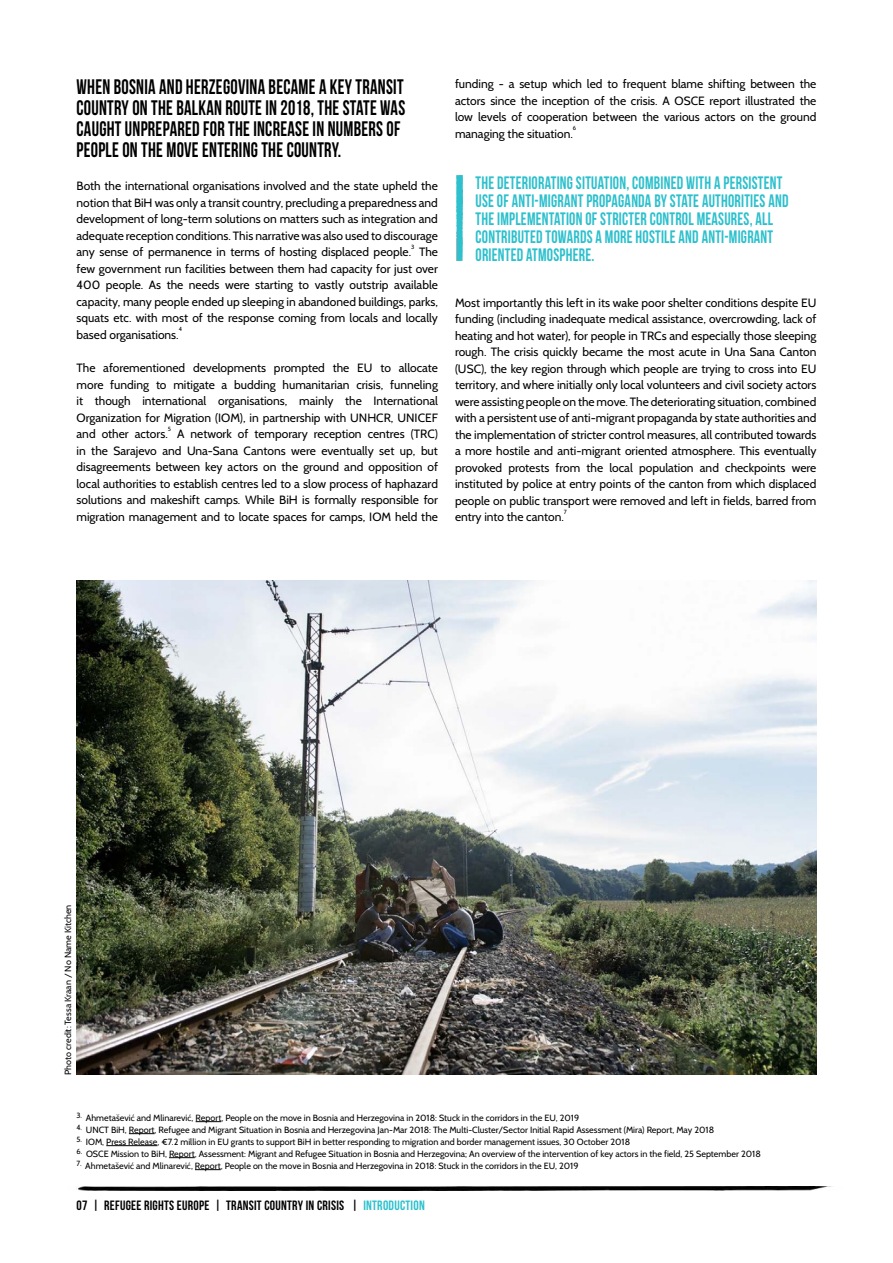
<style>
.page{position:relative;width:893px;height:1263px;background:#fff}
.page>*{position:absolute;margin:0;border:0;box-sizing:border-box;transform-origin:0 0}
.t1{font:21px/21px "Bebas Neue";letter-spacing:.015em;color:#000;scale:.88 1}
.t2{font:18px/18px "Bebas Neue";letter-spacing:.015em;color:#2cc0cd;scale:.88 1}
.t3{font:13.5px "Bebas Neue";letter-spacing:.02em;color:#000101}
.t4{font:12px/16.5px "Cabin";color:#000;text-align:justify}
.t5{font:9px "Cabin";color:#000}
.t6{font:6px "Cabin";color:#000}
.s1{font-family:"Trebuchet MS";font-size:8.25px}
.s2{color:#2cc0cd}
</style>
<div class="page">
<img style="left:78px;top:1186px;width:754px;height:4px">
<svg style="left:196px;top:1121px;width:25px;height:1px"></svg>
<svg style="left:129px;top:1133px;width:26px;height:1px"></svg>
<hr style="left:106px;top:1145px;width:51px;height:1px;background:#000">
<svg style="left:169px;top:1157px;width:26px;height:1px"></svg>
<svg style="left:195px;top:1169px;width:26px;height:1px"></svg>
<img style="left:456px;top:175px;width:7px;height:86px">
<img style="left:77px;top:580px;width:739px;height:495px">
<h1 class="t1" style="left:77px;top:76px;width:375px">WHEN BOSNIA AND HERZEGOVINA BECAME A KEY TRANSIT COUNTRY ON THE BALKAN ROUTE IN 2018, THE STATE WAS CAUGHT UNPREPARED FOR THE INCREASE IN NUMBERS OF PEOPLE ON THE MOVE ENTERING THE COUNTRY.</h1>
<p class="t4" style="left:77px;top:178px;width:363px">Both the international organisations involved and the state upheld the notion that BiH was only a transit country, precluding a preparedness and development of long-term solutions on matters such as integration and adequate reception conditions. This narrative was also used to discourage any sense of permanence in terms of hosting displaced people.</p>
<p class="t6" style="left:411px;top:243px;width:5px">3</p>
<p class="t4" style="left:77px;top:244px;width:363px;text-indent:342px">The few government run facilities between them had capacity for just over 400 people. As the needs were starting to vastly outstrip available capacity, many people ended up sleeping in abandoned buildings, parks, squats etc. with most of the response coming from locals and locally based organisations.</p>
<p class="t6" style="left:179px;top:326px;width:5px">4</p>
<p class="t4" style="left:77px;top:360px;width:363px">The aforementioned developments prompted the EU to allocate more funding to mitigate a budding humanitarian crisis, funneling it though international organisations, mainly the International Organization for Migration (IOM), in partnership with UNHCR, UNICEF and other actors.</p>
<p class="t6" style="left:168px;top:425px;width:5px">5</p>
<p class="t4" style="left:77px;top:426px;width:363px;text-indent:101px">A network of temporary reception centres (TRC) in the Sarajevo and Una-Sana Cantons were eventually set up, but disagreements between key actors on the ground and opposition of local authorities to establish centres led to a slow process of haphazard solutions and makeshift camps. While BiH is formally responsible for migration management and to locate spaces for camps, IOM held the</p>
<p class="t4" style="left:455px;top:76px;width:363px">funding - a setup which led to frequent blame shifting between the actors since the inception of the crisis. A OSCE report illustrated the low levels of cooperation between the various actors on the ground managing the situation.</p>
<p class="t6" style="left:573px;top:124px;width:5px">6</p>
<p class="t2" style="left:476px;top:173px;width:357px">THE DETERIORATING SITUATION, COMBINED WITH A PERSISTENT USE OF ANTI-MIGRANT PROPAGANDA BY STATE AUTHORITIES AND THE IMPLEMENTATION OF STRICTER CONTROL MEASURES, ALL CONTRIBUTED TOWARDS A MORE HOSTILE AND ANTI-MIGRANT ORIENTED ATMOSPHERE.</p>
<p class="t4" style="left:455px;top:294px;width:363px">Most importantly this left in its wake poor shelter conditions despite EU funding (including inadequate medical assistance, overcrowding, lack of heating and hot water), for people in TRCs and especially those sleeping rough. The crisis quickly became the most acute in Una Sana Canton (USC), the key region through which people are trying to cross into EU territory, and where initially only local volunteers and civil society actors were assisting people on the move. The deteriorating situation, combined with a persistent use of anti-migrant propaganda by state authorities and the implementation of stricter control measures, all contributed towards a more hostile and anti-migrant oriented atmosphere. This eventually provoked protests from the local population and checkpoints were instituted by police at entry points of the canton from which displaced people on public transport were removed and left in fields, barred from entry into the canton.</p>
<p class="t6" style="left:564px;top:508px;width:5px">7</p>
<p class="t5" style="left:63px;top:1075px;width:172px;rotate:-90deg">Photo credit: Tessa Kraan / No Name Kitchen</p>
<p class="t5" style="left:77px;top:1112px;width:504px"><sup>3.</sup> Ahmetaševi<span class="s1">ć</span> and Mlinarevi<span class="s1">ć</span>, Report, People on the move in Bosnia and Herzegovina in 2018: Stuck in the corridors in the EU, 2019</p>
<p class="t5" style="left:77px;top:1124px;width:639px"><sup>4.</sup> UNCT BiH, Report, Refugee and Migrant Situation in Bosnia and Herzegovina Jan-Mar 2018: The Multi-Cluster/Sector Initial Rapid Assessment (Mira) Report, May 2018</p>
<p class="t5" style="left:77px;top:1136px;width:555px"><sup>5.</sup> IOM, Press Release, €7.2 million in EU grants to support BiH in better responding to migration and border management issues, 30 October 2018</p>
<p class="t5" style="left:77px;top:1148px;width:686px"><sup>6.</sup> OSCE Mission to BiH, Report, Assessment: Migrant and Refugee Situation in Bosnia and Herzegovina; An overview of the intervention of key actors in the field, 25 September 2018</p>
<p class="t5" style="left:77px;top:1160px;width:504px"><sup>7.</sup> Ahmetaševi<span class="s1">ć</span> and Mlinarevi<span class="s1">ć</span>, Report, People on the move in Bosnia and Herzegovina in 2018: Stuck in the corridors in the EU, 2019</p>
<p class="t3" style="left:77px;top:1197px;width:350px">07 | REFUGEE RIGHTS EUROPE | TRANSIT COUNTRY IN CRISIS | <span class="s2">INTRODUCTION</span></p>
</div>
